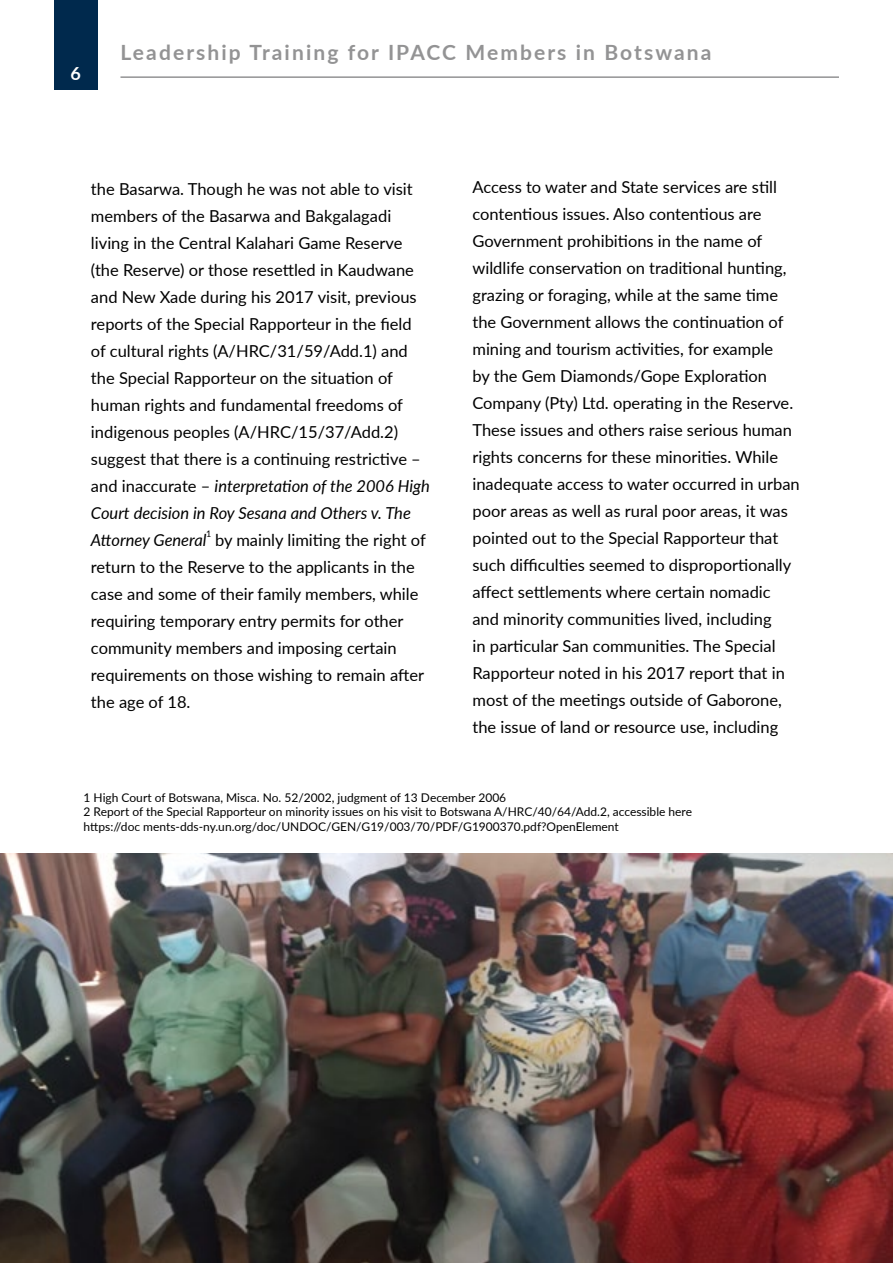
<style>
.page{position:relative;width:893px;height:1263px;background:#fff}
.page>*{position:absolute;margin:0;border:0;box-sizing:border-box;transform-origin:0 0}
.t1{font:700 21px "Lato";letter-spacing:.1em;color:#939394}
.t2{font:700 18px "Lato";color:#fff}
.t3{font:16.5px/27px "Lato";color:#000}
.t4{font:12px/14.4px "Lato";color:#000}
.t5{font:9px "Lato";color:#000}
.s1{font-style:italic}
</style>
<div class="page">
<div style="left:54px;top:0;width:43px;height:89px;background:#00294d"></div>
<hr style="left:120px;top:76px;width:719px;height:2px;background:#939394">
<img style="left:0;top:853px;width:893px;height:410px">
<p class="t2" style="left:70px;top:61px;width:12px">6</p>
<p class="t1" style="left:120px;top:37px;width:592px">Leadership Training for IPACC Members in Botswana</p>
<p class="t3" style="left:91px;top:175px;width:340px">the Basarwa. Though he was not able to visit members of the Basarwa and Bakgalagadi living in the Central Kalahari Game Reserve (the Reserve) or those resettled in Kaudwane and New Xade during his 2017 visit, previous reports of the Special Rapporteur in the field of cultural rights (A/HRC/31/59/Add.1) and the Special Rapporteur on the situation of human rights and fundamental freedoms of indigenous peoples (A/HRC/15/37/Add.2) suggest that there is a continuing restrictive – and inaccurate – <span class="s1">interpretation of the 2006 High Court decision in Roy Sesana and Others v. The Attorney General</span> by mainly limiting the right of return to the Reserve to the applicants in the case and some of their family members, while requiring temporary entry permits for other community members and imposing certain requirements on those wishing to remain after the age of 18.</p>
<p class="t3" style="left:472px;top:173px;width:329px">Access to water and State services are still contentious issues. Also contentious are Government prohibitions in the name of wildlife conservation on traditional hunting, grazing or foraging, while at the same time the Government allows the continuation of mining and tourism activities, for example<br>by the Gem Diamonds/Gope Exploration Company (Pty) Ltd. operating in the Reserve.<br>These issues and others raise serious human rights concerns for these minorities. While inadequate access to water occurred in urban poor areas as well as rural poor areas, it was pointed out to the Special Rapporteur that such difficulties seemed to disproportionally affect settlements where certain nomadic and minority communities lived, including<br>in particular San communities. The Special Rapporteur noted in his 2017 report that in most of the meetings outside of Gaborone, the issue of land or resource use, including</p>
<p class="t5" style="left:206px;top:527px;width:7px">1</p>
<p class="t4" style="left:84px;top:790px;width:610px">1 High Court of Botswana, Misca. No. 52/2002, judgment of 13 December 2006<br>2 Report of the Special Rapporteur on minority issues on his visit to Botswana A/HRC/40/64/Add.2, accessible here https://doc ments-dds-ny.un.org/doc/UNDOC/GEN/G19/003/70/PDF/G1900370.pdf?OpenElement</p>
</div>
